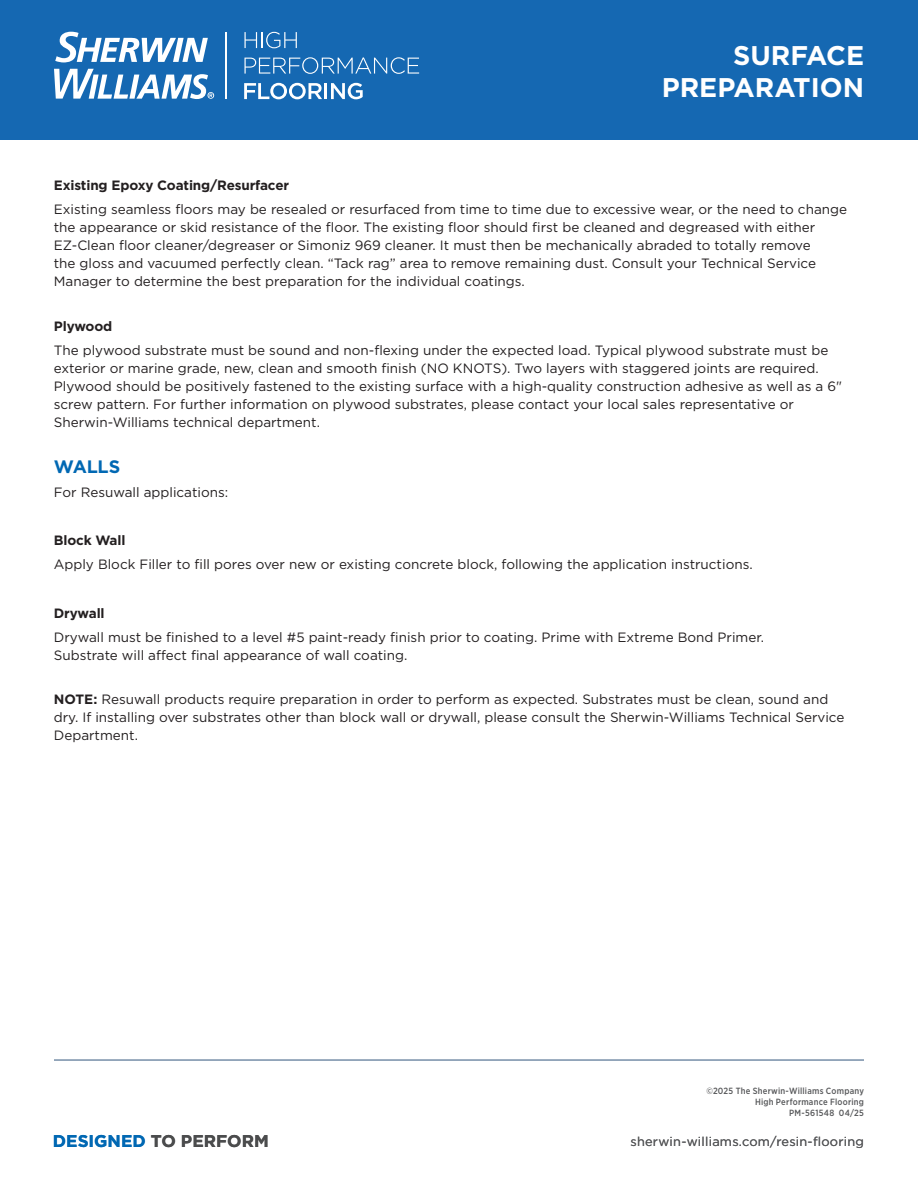
<style>
.page{position:relative;width:918px;height:1188px;background:#fff}
.page>*{position:absolute;margin:0;border:0;box-sizing:border-box;transform-origin:0 0}
.t1{font:700 27px/31.5px "Gotham";color:#fff;text-align:right}
.t2{font:700 18px "Gotham";letter-spacing:-.015em;color:#0168b3}
.t3{font:700 16.95px "Gotham";color:#4b4c4d}
.t4{font:13.5px/18px "Gotham";color:#231f20}
.t5{font:700 13.5px "Gotham";letter-spacing:-.01em;color:#231f20}
.t6{font:12.75px "Gotham";letter-spacing:.02em;color:#57585a}
.t7{font:500 9px/10.8px "Gotham Narrow";letter-spacing:.025em;color:#57585a;text-align:right}
.s1{font-weight:700}
.s2{color:#0168b3}
</style>
<div class="page">
<div style="left:0;top:0;width:918px;height:140px;background:#1568b2"></div>
<svg style="left:244px;top:32px;width:53px;height:16px"></svg>
<svg style="left:244px;top:57px;width:175px;height:17px"></svg>
<svg style="left:244px;top:83px;width:119px;height:16px"></svg>
<hr style="left:226px;top:32px;width:1px;height:67px;background:#fff">
<svg style="left:55px;top:32px;width:153px;height:30px"></svg>
<svg style="left:54px;top:69px;width:160px;height:30px"></svg>
<hr style="left:54px;top:1059px;width:810px;height:2px;background:#768ea8">
<h1 class="t1" style="left:662px;top:40px;width:204px">SURFACE<br>PREPARATION</h1>
<p class="t5" style="left:54px;top:177px;width:237px">Existing Epoxy Coating/Resurfacer</p>
<p class="t4" style="left:54px;top:200px;width:795px">Existing seamless floors may be resealed or resurfaced from time to time due to excessive wear, or the need to change the appearance or skid resistance of the floor. The existing floor should first be cleaned and degreased with either EZ-Clean floor cleaner/degreaser or Simoniz 969 cleaner. It must then be mechanically abraded to totally remove<br>the gloss and vacuumed perfectly clean. “Tack rag” area to remove remaining dust. Consult your Technical Service Manager to determine the best preparation for the individual coatings.</p>
<p class="t5" style="left:54px;top:317px;width:60px">Plywood</p>
<p class="t4" style="left:54px;top:341px;width:790px">The plywood substrate must be sound and non-flexing under the expected load. Typical plywood substrate must be exterior or marine grade, new, clean and smooth finish (NO KNOTS). Two layers with staggered joints are required.<br>Plywood should be positively fastened to the existing surface with a high-quality construction adhesive as well as a 6" screw pattern. For further information on plywood substrates, please contact your local sales representative or Sherwin-Williams technical department.</p>
<h2 class="t2" style="left:54px;top:455px;width:68px">WALLS</h2>
<p class="t4" style="left:54px;top:483px;width:176px">For Resuwall applications:</p>
<p class="t5" style="left:54px;top:532px;width:73px">Block Wall</p>
<p class="t4" style="left:54px;top:555px;width:700px">Apply Block Filler to fill pores over new or existing concrete block, following the application instructions.</p>
<p class="t5" style="left:54px;top:604px;width:52px">Drywall</p>
<p class="t4" style="left:54px;top:627px;width:712px">Drywall must be finished to a level #5 paint-ready finish prior to coating. Prime with Extreme Bond Primer.<br>Substrate will affect final appearance of wall coating.</p>
<p class="t4" style="left:54px;top:690px;width:792px"><span class="s1">NOTE:</span> Resuwall products require preparation in order to perform as expected. Substrates must be clean, sound and dry. If installing over substrates other than block wall or drywall, please consult the Sherwin-Williams Technical Service<br>Department.</p>
<p class="t7" style="left:707px;top:1086px;width:159px">©2025 The Sherwin-Williams Company<br>High Performance Flooring<br>PM-561548 04/25</p>
<p class="t3" style="left:53px;top:1130px;width:217px"><span class="s2">DESIGNED</span> TO PERFORM</p>
<p class="t6" style="left:630px;top:1133px;width:235px">sherwin-williams.com/resin-flooring</p>
</div>
